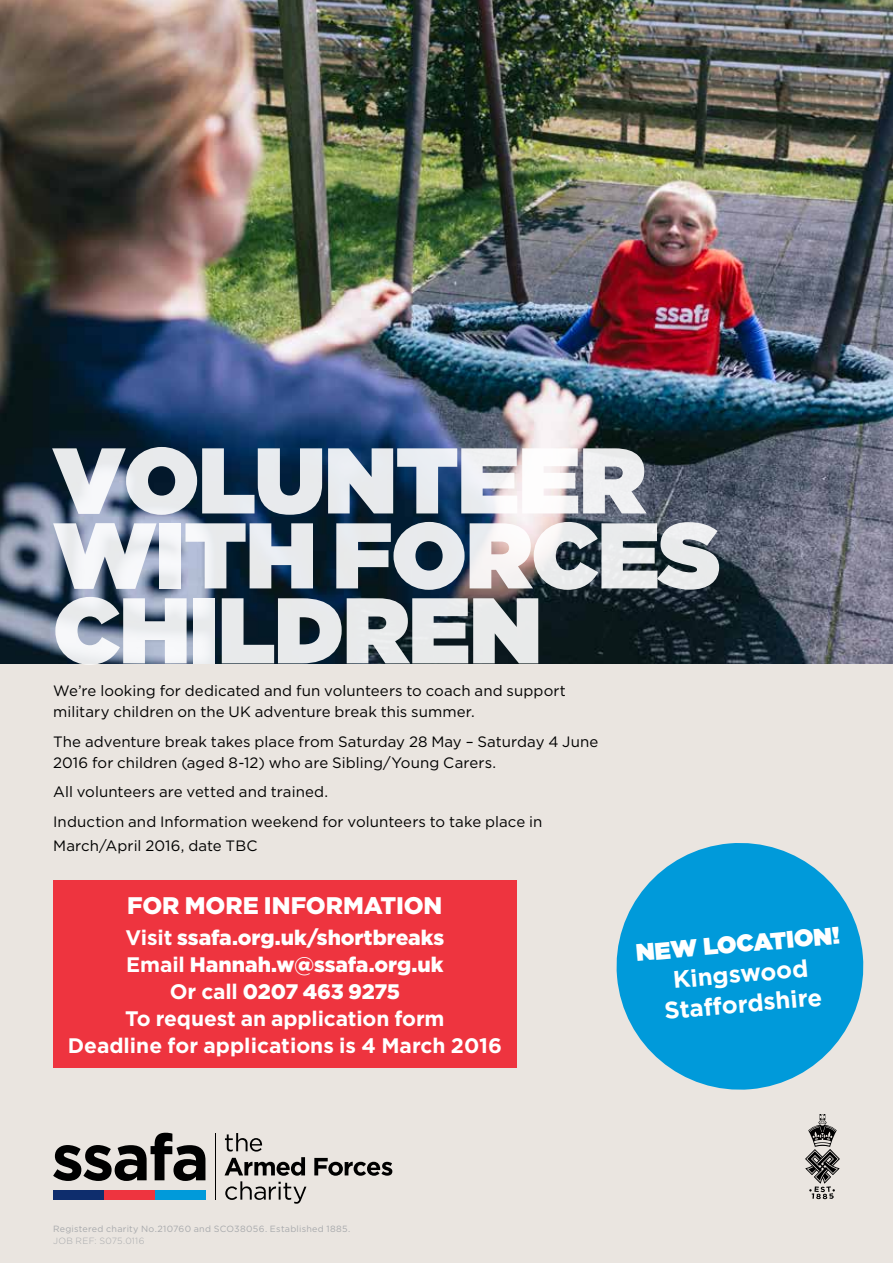
<style>
.page{position:relative;width:893px;height:1263px;background:#eae5e0}
.page>*{position:absolute;margin:0;border:0;box-sizing:border-box;transform-origin:0 0}
.t1{font:900 93px/75px "Gotham";letter-spacing:-.01em;color:#fff}
.t2{font:700 24px/30px "Gotham";color:#fff;text-align:center}
.t3{font:900 24px "Gotham";letter-spacing:-.005em;color:#fff}
.t4{font:900 24px "Gotham";color:#fff}
.t5{font:700 21px/27px "Gotham";color:#fff;text-align:center}
.t6{font:15px/21px "Gotham";letter-spacing:.005em;color:#000}
.t7{font:9px "Gotham";letter-spacing:.03em;color:#a7a9ac}
.t8{font:300 9px "Gotham";letter-spacing:.035em;color:#a7a9ac}
.s1{font-weight:900}
</style>
<div class="page">
<img style="left:0;top:0;width:893px;height:663px">
<svg style="left:805px;top:1114px;width:35px;height:85px"></svg>
<svg style="left:225px;top:1133px;width:37px;height:18px"></svg>
<svg style="left:314px;top:1158px;width:78px;height:18px"></svg>
<svg style="left:225px;top:1157px;width:81px;height:47px"></svg>
<hr style="left:215px;top:1133px;width:1px;height:66px;background:#000">
<svg style="left:53px;top:1133px;width:152px;height:48px"></svg>
<div style="left:53px;top:1190px;width:51px;height:9px;background:#0e2d6d"></div>
<div style="left:104px;top:1190px;width:51px;height:9px;background:#ee343f"></div>
<div style="left:155px;top:1190px;width:50px;height:9px;background:#009ada"></div>
<div style="left:53px;top:880px;width:464px;height:187px;background:#ee343f"></div>
<svg style="left:616px;top:843px;width:248px;height:247px;fill:#009ada"></svg>
<h1 class="t1" style="left:53px;top:441px;width:669px">VOLUNTEER<br>WITH FORCES<br>CHILDREN</h1>
<p class="t6" style="left:53px;top:680px;width:514px">We’re looking for dedicated and fun volunteers to coach and support military children on the UK adventure break this summer.</p>
<p class="t6" style="left:53px;top:731px;width:547px">The adventure break takes place from Saturday 28 May – Saturday 4 June<br>2016 for children (aged 8-12) who are Sibling/Young Carers.</p>
<p class="t6" style="left:53px;top:777px;width:491px;line-height:29.5px">All volunteers are vetted and trained.<br>Induction and Information weekend for volunteers to take place in</p>
<p class="t6" style="left:53px;top:835px;width:206px">March/April 2016, date TBC</p>
<h2 class="t3" style="left:127px;top:889px;width:317px">FOR MORE INFORMATION</h2>
<h3 class="t5" style="left:68px;top:924px;width:436px">Visit <span class="s1">ssafa.org.uk/shortbreaks<br></span>Email <span class="s1">Hannah.w@ssafa.org.uk<br></span>Or call <span class="s1">0207 463 9275<br></span>To request an application form<br>Deadline for applications is 4 March 2016</h3>
<h2 class="t4" style="left:635px;top:936px;width:206px;rotate:-5deg">NEW LOCATION!</h2>
<h2 class="t2" style="left:660px;top:965px;width:160px;rotate:-5deg">Kingswood<br>Staffordshire</h2>
<p class="t7" style="left:53px;top:1223px;width:299px">Registered charity No.210760 and SCO38056. Established 1885.</p>
<p class="t8" style="left:53px;top:1235px;width:93px">JOB REF: S075.0116</p>
</div>
